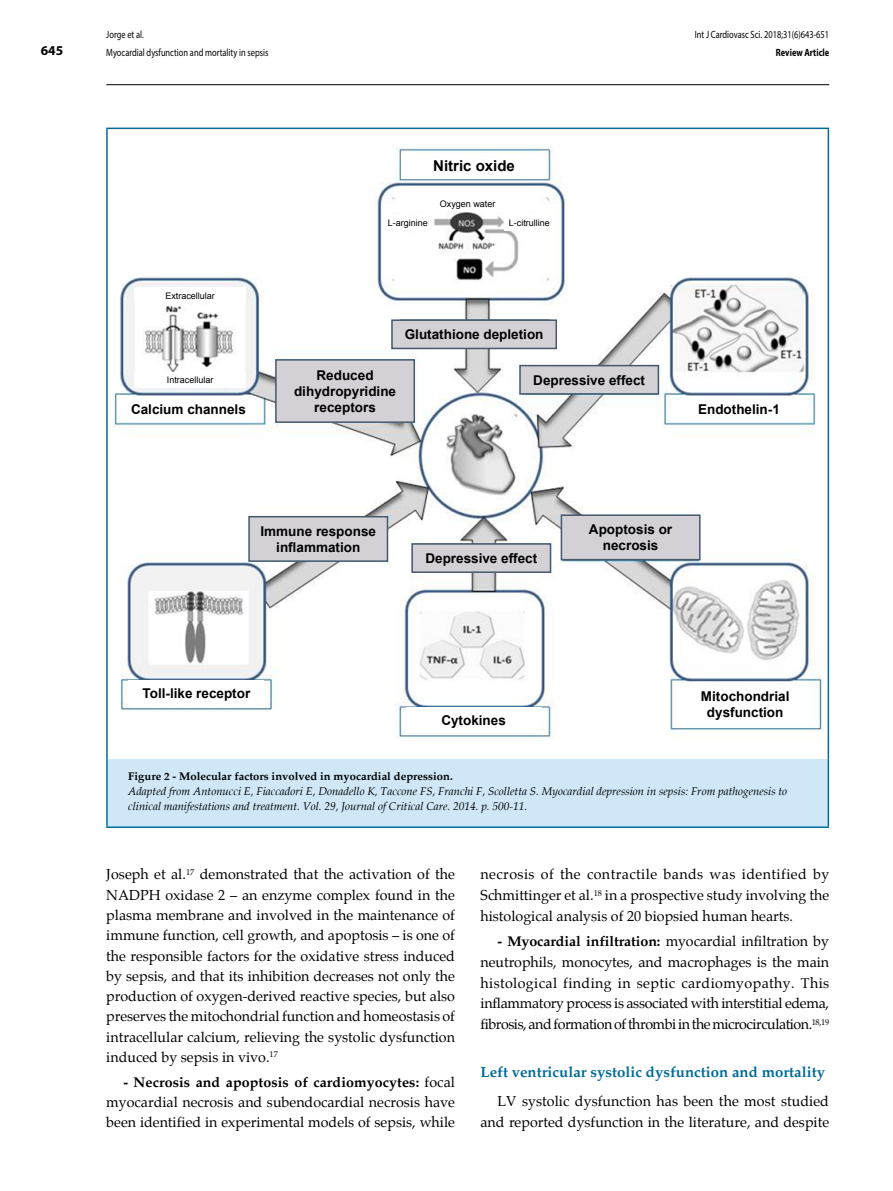
<style>
.page{position:relative;width:893px;height:1191px;background:#fff}
.page>*{position:absolute;margin:0;border:0;box-sizing:border-box;transform-origin:0 0}
.t1{font:700 15px "Palatino";color:#006c95}
.t2{font:700 15px "Arial";color:#000}
.t3{font:14.25px/20.2px "Palatino";color:#000;text-align:justify}
.t4{font:700 13.5px/16.2px "Arial";color:#000;text-align:center}
.t5{font:700 13.5px "Myriad Pro";color:#000}
.t6{font:italic 11.25px/15px "Palatino";color:#000}
.t7{font:700 11.25px "Palatino";color:#000}
.t8{font:10.5px/18px "Myriad Pro";color:#000;scale:.8 1}
.t9{font:700 10.5px "Myriad Pro";color:#000;scale:.8 1}
.t10{font:9px "Arial";color:#000}
.s1{font-weight:700}
</style>
<div class="page">
<hr style="left:106px;top:84px;width:723px;height:1px;background:#000">
<div style="left:107px;top:759px;width:721px;height:68px;background:#cfe7f6"></div>
<hr style="left:106px;top:759px;width:2px;height:67px;background:#006c95">
<hr style="left:828px;top:759px;width:1px;height:67px;background:#006c95">
<hr style="left:106px;top:826px;width:723px;height:2px;background:#006c95">
<hr style="left:106px;top:128px;width:723px;height:1px;background:#006c95">
<hr style="left:106px;top:129px;width:2px;height:630px;background:#006c95">
<hr style="left:828px;top:129px;width:1px;height:630px;background:#006c95">
<img style="left:112px;top:148px;width:712px;height:591px">
<div style="left:401px;top:153px;width:146px;height:25px;background:#fff"></div>
<div style="left:427px;top:196px;width:82px;height:15px;background:#fff"></div>
<div style="left:383px;top:216px;width:50px;height:15px;background:#fff"></div>
<div style="left:504px;top:216px;width:50px;height:15px;background:#fff"></div>
<div style="left:135px;top:288px;width:111px;height:15px;background:#fff"></div>
<div style="left:135px;top:372px;width:111px;height:15px;background:#fff"></div>
<div style="left:120px;top:397px;width:136px;height:25px;background:#fff"></div>
<div style="left:392px;top:320px;width:164px;height:28px;background:#d3d1d6"></div>
<div style="left:391px;top:319px;width:166px;height:30px;border:2px solid #45586c"></div>
<div style="left:276px;top:360px;width:138px;height:62px;background:#d3d1d6"></div>
<div style="left:275px;top:359px;width:140px;height:64px;border:2px solid #45586c"></div>
<div style="left:520px;top:365px;width:138px;height:29px;background:#d3d1d6"></div>
<div style="left:519px;top:365px;width:140px;height:29px;border:2px solid #45586c"></div>
<div style="left:671px;top:397px;width:136px;height:25px;background:#fff"></div>
<div style="left:249px;top:517px;width:138px;height:44px;background:#d3d1d6"></div>
<div style="left:248px;top:516px;width:140px;height:46px;border:2px solid #45586c"></div>
<div style="left:561px;top:515px;width:139px;height:44px;background:#d3d1d6"></div>
<div style="left:561px;top:514px;width:139px;height:46px;border:2px solid #45586c"></div>
<div style="left:412px;top:544px;width:138px;height:28px;background:#d3d1d6"></div>
<div style="left:411px;top:543px;width:140px;height:30px;border:2px solid #45586c"></div>
<div style="left:128px;top:680px;width:136px;height:26px;background:#fff"></div>
<div style="left:406px;top:707px;width:136px;height:26px;background:#fff"></div>
<div style="left:677px;top:683px;width:136px;height:42px;background:#fff"></div>
<p class="t5" style="left:41px;top:42px;width:24px">645</p>
<p class="t8" style="left:106px;top:25px;width:204px">Jorge et al.<br>Myocardial dysfunction and mortality in sepsis</p>
<p class="t8" style="left:695px;top:25px;width:170px">Int J Cardiovasc Sci. 2018;31(6)643-651</p>
<p class="t9" style="left:776px;top:45px;width:68px">Review Article</p>
<p class="t2" style="left:433px;top:156px;width:83px">Nitric oxide</p>
<p class="t10" style="left:440px;top:198px;width:57px">Oxygen water</p>
<p class="t10" style="left:165px;top:290px;width:51px">Extracellular</p>
<p class="t10" style="left:167px;top:374px;width:48px">Intracellular</p>
<p class="t4" style="left:131px;top:402px;width:116px">Calcium channels</p>
<p class="t10" style="left:388px;top:217px;width:42px">L-arginine</p>
<p class="t10" style="left:509px;top:217px;width:43px">L-citrulline</p>
<p class="t4" style="left:405px;top:327px;width:140px">Glutathione depletion</p>
<p class="t4" style="left:294px;top:367px;width:104px">Reduced dihydropyridine receptors</p>
<p class="t4" style="left:533px;top:372px;width:113px">Depressive effect</p>
<p class="t4" style="left:698px;top:402px;width:83px">Endothelin-1</p>
<p class="t4" style="left:260px;top:523px;width:117px">Immune response inflammation</p>
<p class="t4" style="left:589px;top:522px;width:85px">Apoptosis or necrosis</p>
<p class="t4" style="left:425px;top:550px;width:113px">Depressive effect</p>
<p class="t4" style="left:142px;top:685px;width:109px">Toll-like receptor</p>
<p class="t4" style="left:441px;top:713px;width:66px">Cytokines</p>
<p class="t4" style="left:701px;top:688px;width:90px">Mitochondrial dysfunction</p>
<p class="t7" style="left:128px;top:770px;width:326px">Figure 2 - Molecular factors involved in myocardial depression.</p>
<p class="t6" style="left:128px;top:784px;width:661px">Adapted from Antonucci E, Fiaccadori E, Donadello K, Taccone FS, Franchi F, Scolletta S. Myocardial depression in sepsis: From pathogenesis to clinical manifestations and treatment. Vol. 29, Journal of Critical Care. 2014. p. 500-11.</p>
<p class="t3" style="left:106px;top:864px;width:350px">Joseph et al.<sup>17</sup> demonstrated that the activation of the NADPH oxidase 2 – an enzyme complex found in the plasma membrane and involved in the maintenance of immune function, cell growth, and apoptosis – is one of the responsible factors for the oxidative stress induced by sepsis, and that its inhibition decreases not only the production of oxygen-derived reactive species, but also preserves the mitochondrial function and homeostasis of intracellular calcium, relieving the systolic dysfunction induced by sepsis in vivo.<sup>17</sup></p>
<p class="t3" style="left:106px;top:1071px;width:350px;text-indent:17px"><span class="s1">- Necrosis and apoptosis of cardiomyocytes:</span> focal myocardial necrosis and subendocardial necrosis have been identified in experimental models of sepsis, while</p>
<p class="t3" style="left:480px;top:864px;width:350px;line-height:20.9px">necrosis of the contractile bands was identified by Schmittinger et al.<sup>18</sup> in a prospective study involving the histological analysis of 20 biopsied human hearts.</p>
<p class="t3" style="left:480px;top:931px;width:350px;line-height:20.9px;text-indent:17px"><span class="s1">- Myocardial infiltration:</span> myocardial infiltration by neutrophils, monocytes, and macrophages is the main histological finding in septic cardiomyopathy. This inflammatory process is associated with interstitial edema, fibrosis, and formation of thrombi in the microcirculation.<sup>18,19</sup></p>
<p class="t1" style="left:480px;top:1063px;width:346px">Left ventricular systolic dysfunction and mortality</p>
<p class="t3" style="left:480px;top:1091px;width:350px;line-height:20.9px;text-align:right">LV systolic dysfunction has been the most studied and reported dysfunction in the literature, and despite</p>
</div>
